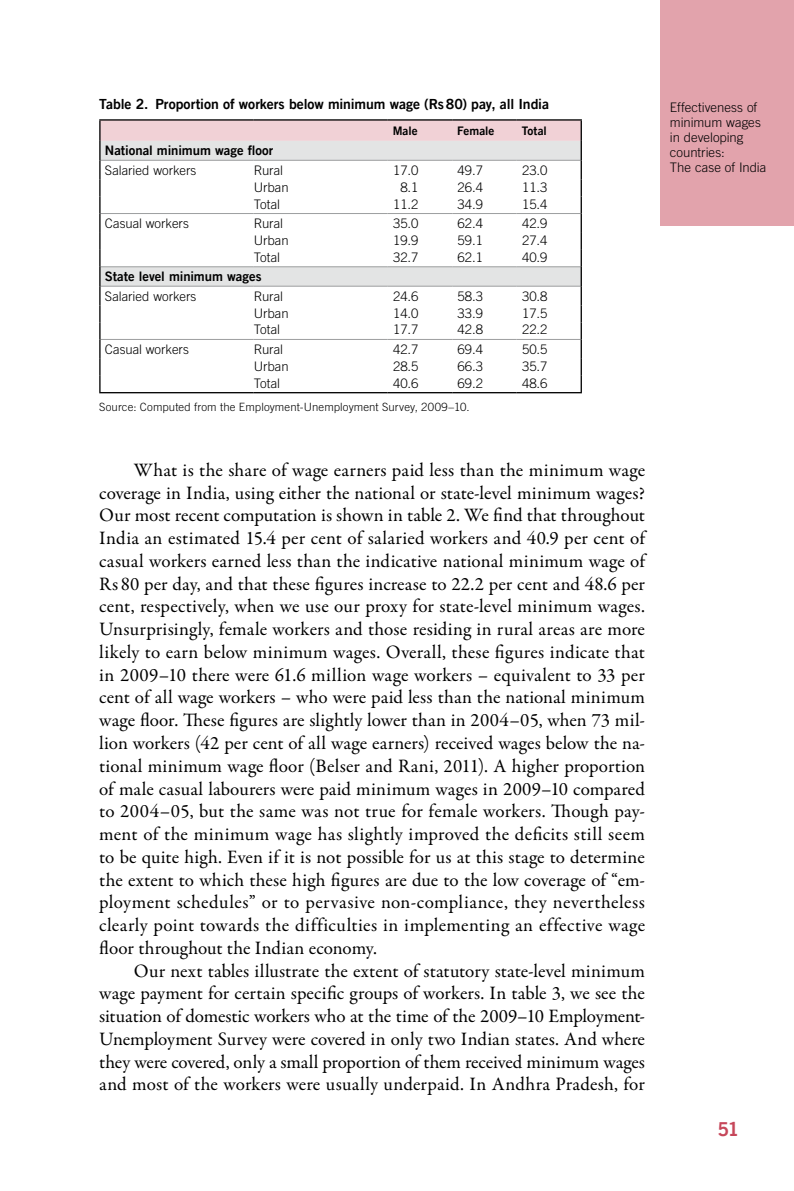
<style>
.page{position:relative;width:794px;height:1191px;background:#fff}
.page>*{position:absolute;margin:0;border:0;box-sizing:border-box;transform-origin:0 0}
.t1{font:19.25px "Trade Gothic LT Com Bd 2";color:#c6475a}
.t2{font:19.07px/22.8px "Garamond Premr Pro";letter-spacing:.01em;color:#000;text-align:justify}
.t3{font:14px "Trade Gothic LT Com Bd 2";letter-spacing:-.005em;color:#000}
.t4{font:300 13.12px/15px "Trade Gothic LT Com";letter-spacing:-.005em;color:#000}
.t5{font:13.12px "Trade Gothic LT Com Bd 2";letter-spacing:-.005em;color:#000}
.t6{font:11.9px "Trade Gothic LT Com Bd 2";letter-spacing:.005em;color:#000}
.t7{font:300 11.38px "Trade Gothic LT Com";letter-spacing:.01em;color:#000}
</style>
<div class="page">
<div style="left:660px;top:0;width:134px;height:225px;background:#e2a3ac"></div>
<svg style="left:101px;top:267px;width:479px;height:19px;background:#e0e1e1"></svg>
<hr style="left:101px;top:160px;width:153px;height:1px;background:#9c9e9f">
<hr style="left:254px;top:160px;width:134px;height:1px;background:#9c9e9f">
<hr style="left:388px;top:160px;width:64px;height:1px;background:#9c9e9f">
<hr style="left:452px;top:160px;width:65px;height:1px;background:#9c9e9f">
<hr style="left:517px;top:160px;width:63px;height:1px;background:#9c9e9f">
<hr style="left:101px;top:213px;width:153px;height:1px;background:#9c9e9f">
<hr style="left:254px;top:213px;width:134px;height:1px;background:#9c9e9f">
<hr style="left:388px;top:213px;width:64px;height:1px;background:#9c9e9f">
<hr style="left:452px;top:213px;width:65px;height:1px;background:#9c9e9f">
<hr style="left:517px;top:213px;width:63px;height:1px;background:#9c9e9f">
<hr style="left:101px;top:266px;width:153px;height:1px;background:#9c9e9f">
<hr style="left:254px;top:266px;width:134px;height:1px;background:#9c9e9f">
<hr style="left:388px;top:266px;width:64px;height:1px;background:#9c9e9f">
<hr style="left:452px;top:266px;width:65px;height:1px;background:#9c9e9f">
<hr style="left:517px;top:266px;width:63px;height:1px;background:#9c9e9f">
<hr style="left:101px;top:286px;width:153px;height:1px;background:#9c9e9f">
<hr style="left:254px;top:286px;width:134px;height:1px;background:#9c9e9f">
<hr style="left:388px;top:286px;width:64px;height:1px;background:#9c9e9f">
<hr style="left:452px;top:286px;width:65px;height:1px;background:#9c9e9f">
<hr style="left:517px;top:286px;width:63px;height:1px;background:#9c9e9f">
<hr style="left:101px;top:339px;width:153px;height:1px;background:#9c9e9f">
<hr style="left:254px;top:339px;width:134px;height:1px;background:#9c9e9f">
<hr style="left:388px;top:339px;width:64px;height:1px;background:#9c9e9f">
<hr style="left:452px;top:339px;width:65px;height:1px;background:#9c9e9f">
<hr style="left:517px;top:339px;width:63px;height:1px;background:#9c9e9f">
<svg style="left:99px;top:121px;width:483px;height:39px;background:#e9d9db"></svg>
<hr style="left:99px;top:160px;width:2px;height:20px;background:#000">
<hr style="left:580px;top:160px;width:2px;height:20px;background:#000">
<svg style="left:99px;top:180px;width:2px;height:33px"></svg>
<svg style="left:580px;top:180px;width:2px;height:33px"></svg>
<hr style="left:99px;top:213px;width:2px;height:20px;background:#000">
<hr style="left:580px;top:213px;width:2px;height:20px;background:#000">
<svg style="left:99px;top:233px;width:2px;height:106px"></svg>
<svg style="left:580px;top:233px;width:2px;height:106px"></svg>
<hr style="left:99px;top:339px;width:2px;height:20px;background:#000">
<hr style="left:580px;top:339px;width:2px;height:20px;background:#000">
<svg style="left:99px;top:359px;width:2px;height:33px"></svg>
<svg style="left:580px;top:359px;width:2px;height:33px"></svg>
<hr style="left:99px;top:392px;width:155px;height:1px;background:#000">
<hr style="left:254px;top:392px;width:134px;height:1px;background:#000">
<hr style="left:388px;top:392px;width:64px;height:1px;background:#000">
<hr style="left:452px;top:392px;width:65px;height:1px;background:#000">
<hr style="left:517px;top:392px;width:65px;height:1px;background:#000">
<hr style="left:99px;top:119px;width:155px;height:2px;background:#000">
<hr style="left:99px;top:121px;width:2px;height:20px;background:#000">
<hr style="left:254px;top:119px;width:134px;height:2px;background:#000">
<hr style="left:388px;top:119px;width:64px;height:2px;background:#000">
<hr style="left:452px;top:119px;width:65px;height:2px;background:#000">
<hr style="left:517px;top:119px;width:65px;height:2px;background:#000">
<hr style="left:580px;top:121px;width:2px;height:20px;background:#000">
<p class="t3" style="left:99px;top:96px;width:451px">Table 2. Proportion of workers below minimum wage (Rs80) pay, all India</p>
<p class="t6" style="left:393px;top:123px;width:26px">Male</p>
<p class="t6" style="left:457px;top:123px;width:39px">Female</p>
<p class="t6" style="left:522px;top:123px;width:27px">Total</p>
<p class="t5" style="left:105px;top:142px;width:170px">National minimum wage floor</p>
<p class="t4" style="left:105px;top:162px;width:93px">Salaried workers</p>
<p class="t4" style="left:254px;top:162px;width:31px">Rural</p>
<p class="t4" style="left:393px;top:162px;width:27px">17.0</p>
<p class="t4" style="left:457px;top:162px;width:27px">49.7</p>
<p class="t4" style="left:522px;top:162px;width:27px">23.0</p>
<p class="t4" style="left:254px;top:179px;width:36px">Urban</p>
<p class="t4" style="left:400px;top:179px;width:20px">8.1</p>
<p class="t4" style="left:457px;top:179px;width:27px">26.4</p>
<p class="t4" style="left:522px;top:179px;width:27px">11.3</p>
<p class="t4" style="left:254px;top:196px;width:28px">Total</p>
<p class="t4" style="left:393px;top:196px;width:27px">11.2</p>
<p class="t4" style="left:457px;top:196px;width:27px">34.9</p>
<p class="t4" style="left:522px;top:196px;width:27px">15.4</p>
<p class="t4" style="left:105px;top:216px;width:86px">Casual workers</p>
<p class="t4" style="left:254px;top:216px;width:31px">Rural</p>
<p class="t4" style="left:393px;top:216px;width:27px">35.0</p>
<p class="t4" style="left:457px;top:216px;width:27px">62.4</p>
<p class="t4" style="left:522px;top:216px;width:27px">42.9</p>
<p class="t4" style="left:254px;top:232px;width:36px">Urban</p>
<p class="t4" style="left:393px;top:232px;width:27px">19.9</p>
<p class="t4" style="left:457px;top:232px;width:27px">59.1</p>
<p class="t4" style="left:522px;top:232px;width:27px">27.4</p>
<p class="t4" style="left:254px;top:249px;width:28px">Total</p>
<p class="t4" style="left:393px;top:249px;width:27px">32.7</p>
<p class="t4" style="left:457px;top:249px;width:27px">62.1</p>
<p class="t4" style="left:522px;top:249px;width:27px">40.9</p>
<p class="t5" style="left:105px;top:268px;width:158px">State level minimum wages</p>
<p class="t4" style="left:105px;top:288px;width:93px">Salaried workers</p>
<p class="t4" style="left:254px;top:288px;width:31px">Rural</p>
<p class="t4" style="left:393px;top:288px;width:27px">24.6</p>
<p class="t4" style="left:457px;top:288px;width:27px">58.3</p>
<p class="t4" style="left:522px;top:288px;width:27px">30.8</p>
<p class="t4" style="left:254px;top:305px;width:36px">Urban</p>
<p class="t4" style="left:393px;top:305px;width:27px">14.0</p>
<p class="t4" style="left:457px;top:305px;width:27px">33.9</p>
<p class="t4" style="left:522px;top:305px;width:27px">17.5</p>
<p class="t4" style="left:254px;top:322px;width:28px">Total</p>
<p class="t4" style="left:393px;top:322px;width:27px">17.7</p>
<p class="t4" style="left:457px;top:322px;width:27px">42.8</p>
<p class="t4" style="left:522px;top:322px;width:27px">22.2</p>
<p class="t4" style="left:105px;top:341px;width:86px">Casual workers</p>
<p class="t4" style="left:254px;top:341px;width:31px">Rural</p>
<p class="t4" style="left:393px;top:341px;width:27px">42.7</p>
<p class="t4" style="left:457px;top:341px;width:27px">69.4</p>
<p class="t4" style="left:522px;top:341px;width:27px">50.5</p>
<p class="t4" style="left:254px;top:358px;width:36px">Urban</p>
<p class="t4" style="left:393px;top:358px;width:27px">28.5</p>
<p class="t4" style="left:457px;top:358px;width:27px">66.3</p>
<p class="t4" style="left:522px;top:358px;width:27px">35.7</p>
<p class="t4" style="left:254px;top:375px;width:28px">Total</p>
<p class="t4" style="left:393px;top:375px;width:27px">40.6</p>
<p class="t4" style="left:457px;top:375px;width:27px">69.2</p>
<p class="t4" style="left:522px;top:375px;width:27px">48.6</p>
<p class="t7" style="left:99px;top:400px;width:372px">Source: Computed from the Employment-Unemployment Survey, 2009–10.</p>
<p class="t2" style="left:99px;top:459px;width:547px;text-indent:35px">What is the share of wage earners paid less than the minimum wage coverage in India, using either the national or state-level minimum wages?<br>Our most recent computation is shown in table 2. We find that throughout India an estimated 15.4 per cent of salaried workers and 40.9 per cent of casual workers earned less than the indicative national minimum wage of Rs 80 per day, and that these figures increase to 22.2 per cent and 48.6 per cent, respectively, when we use our proxy for state-level minimum wages.<br>Unsurprisingly, female workers and those residing in rural areas are more likely to earn below minimum wages. Overall, these figures indicate that in 2009–10 there were 61.6 million wage workers – equivalent to 33 per cent of all wage workers – who were paid less than the national minimum wage floor. These figures are slightly lower than in 2004 –05, when 73 mil&shy;lion workers (42 per cent of all wage earners) received wages below the na&shy;tional minimum wage floor (Belser and Rani, 2011). A higher proportion of male casual labourers were paid minimum wages in 2009–10 compared to 2004 –05, but the same was not true for female workers. Though pay&shy;ment of the minimum wage has slightly improved the deficits still seem to be quite high. Even if it is not possible for us at this stage to determine the extent to which these high figures are due to the low coverage of “em&shy;ployment schedules” or to pervasive non-compliance, they nevertheless clearly point towards the difficulties in implementing an effective wage floor throughout the Indian economy.</p>
<p class="t2" style="left:99px;top:959px;width:547px;text-indent:35px">Our next tables illustrate the extent of statutory state-level minimum wage payment for certain specific groups of workers. In table 3, we see the situation of domestic workers who at the time of the 2009–10 Employment-Unemployment Survey were covered in only two Indian states. And where they were covered, only a small proportion of them received minimum wages and most of the workers were usually underpaid. In Andhra Pradesh, for</p>
<p class="t4" style="left:670px;top:99px;width:98px">Effectiveness of minimum wages in developing countries:<br>The case of India</p>
<p class="t1" style="left:717px;top:1117px;width:23px">51</p>
</div>
